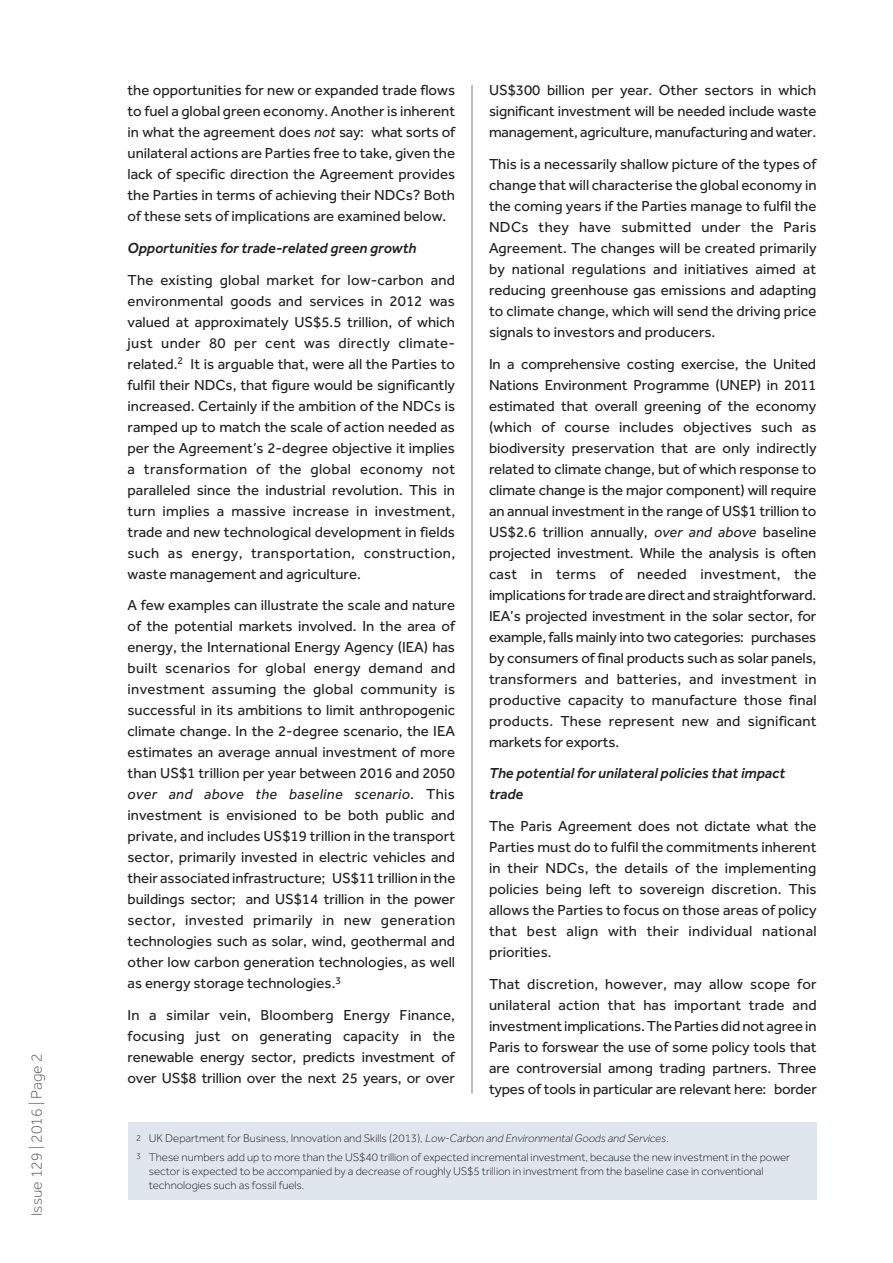
<style>
.page{position:relative;width:893px;height:1263px;background:#fff}
.page>*{position:absolute;margin:0;border:0;box-sizing:border-box;transform-origin:0 0}
.t1{font:300 15.75px "Effra";color:#57585a}
.t2{font:15px/21px "Effra";color:#231f20;text-align:justify}
.t3{font:italic 500 15px/21px "Effra";color:#231f20}
.t4{font:300 11.55px/18.5px "Effra";letter-spacing:-.005em;color:#231f20}
.s1{font-style:italic}
.s2{font-size:9px}
</style>
<div class="page">
<hr style="left:471px;top:85px;width:2px;height:1008px;background:#a8a9ad">
<div style="left:128px;top:1122px;width:688px;height:77px;background:#dfe6ee"></div>
<p class="t1" style="left:28px;top:1216px;width:164px;rotate:-90deg">Issue 129 | 2016 | Page 2</p>
<p class="t2" style="left:128px;top:80px;width:329px">the opportunities for new or expanded trade flows to fuel a global green economy. Another is inherent in what the agreement does <span class="s1">not</span> say: what sorts of unilateral actions are Parties free to take, given the lack of specific direction the Agreement provides the Parties in terms of achieving their NDCs? Both of these sets of implications are examined below.</p>
<p class="t3" style="left:128px;top:237px;width:290px">Opportunities for trade-related green growth</p>
<p class="t2" style="left:128px;top:269px;width:329px">The existing global market for low-carbon and environmental goods and services in 2012 was valued at approximately US$5.5 trillion, of which just under 80 per cent was directly climate&shy;related.<sup>2</sup> It is arguable that, were all the Parties to fulfil their NDCs, that figure would be significantly increased. Certainly if the ambition of the NDCs is ramped up to match the scale of action needed as per the Agreement’s 2-degree objective it implies a transformation of the global economy not paralleled since the industrial revolution. This in turn implies a massive increase in investment, trade and new technological development in fields such as energy, transportation, construction, waste management and agriculture.</p>
<p class="t2" style="left:128px;top:594px;width:329px">A few examples can illustrate the scale and nature of the potential markets involved. In the area of energy, the International Energy Agency (IEA) has built scenarios for global energy demand and investment assuming the global community is successful in its ambitions to limit anthropogenic climate change. In the 2-degree scenario, the IEA estimates an average annual investment of more than US$1 trillion per year between 2016 and 2050 <span class="s1">over and above the baseline scenario</span>. This investment is envisioned to be both public and private, and includes US$19 trillion in the transport sector, primarily invested in electric vehicles and their associated infrastructure; US$11 trillion in the buildings sector; and US$14 trillion in the power sector, invested primarily in new generation technologies such as solar, wind, geothermal and other low carbon generation technologies, as well as energy storage technologies.<sup>3</sup></p>
<p class="t2" style="left:128px;top:1004px;width:329px">In a similar vein, Bloomberg Energy Finance, focusing just on generating capacity in the renewable energy sector, predicts investment of over US$8 trillion over the next 25 years, or over</p>
<p class="t2" style="left:489px;top:80px;width:329px">US$300 billion per year. Other sectors in which significant investment will be needed include waste management, agriculture, manufacturing and water.</p>
<p class="t2" style="left:489px;top:153px;width:329px">This is a necessarily shallow picture of the types of change that will characterise the global economy in the coming years if the Parties manage to fulfil the NDCs they have submitted under the Paris Agreement. The changes will be created primarily by national regulations and initiatives aimed at reducing greenhouse gas emissions and adapting to climate change, which will send the driving price signals to investors and producers.</p>
<p class="t2" style="left:489px;top:353px;width:329px">In a comprehensive costing exercise, the United Nations Environment Programme (UNEP) in 2011 estimated that overall greening of the economy (which of course includes objectives such as biodiversity preservation that are only indirectly related to climate change, but of which response to climate change is the major component) will require an annual investment in the range of US$1 trillion to US$2.6 trillion annually, <span class="s1">over and above</span> baseline projected investment. While the analysis is often cast in terms of needed investment, the implications for trade are direct and straightforward.<br>IEA’s projected investment in the solar sector, for example, falls mainly into two categories: purchases by consumers of final products such as solar panels, transformers and batteries, and investment in productive capacity to manufacture those final products. These represent new and significant markets for exports.</p>
<p class="t3" style="left:489px;top:762px;width:298px">The potential for unilateral policies that impact trade</p>
<p class="t2" style="left:489px;top:815px;width:329px">The Paris Agreement does not dictate what the Parties must do to fulfil the commitments inherent in their NDCs, the details of the implementing policies being left to sovereign discretion. This allows the Parties to focus on those areas of policy that best align with their individual national priorities.</p>
<p class="t2" style="left:489px;top:973px;width:329px">That discretion, however, may allow scope for unilateral action that has important trade and investment implications. The Parties did not agree in Paris to forswear the use of some policy tools that are controversial among trading partners. Three types of tools in particular are relevant here: border</p>
<p class="t4" style="left:136px;top:1129px;width:656px"><span class="s2">2</span> UK Department for Business, Innovation and Skills (2013), <span class="s1">Low-Carbon and Environmental Goods and Services</span>.<br><span class="s2">3</span> These numbers add up to more than the US$40 trillion of expected incremental investment, because the new investment in the power</p>
<p class="t4" style="left:149px;top:1164px;width:616px;line-height:14.2px">sector is expected to be accompanied by a decrease of roughly US$5 trillion in investment from the baseline case in conventional technologies such as fossil fuels.</p>
</div>
